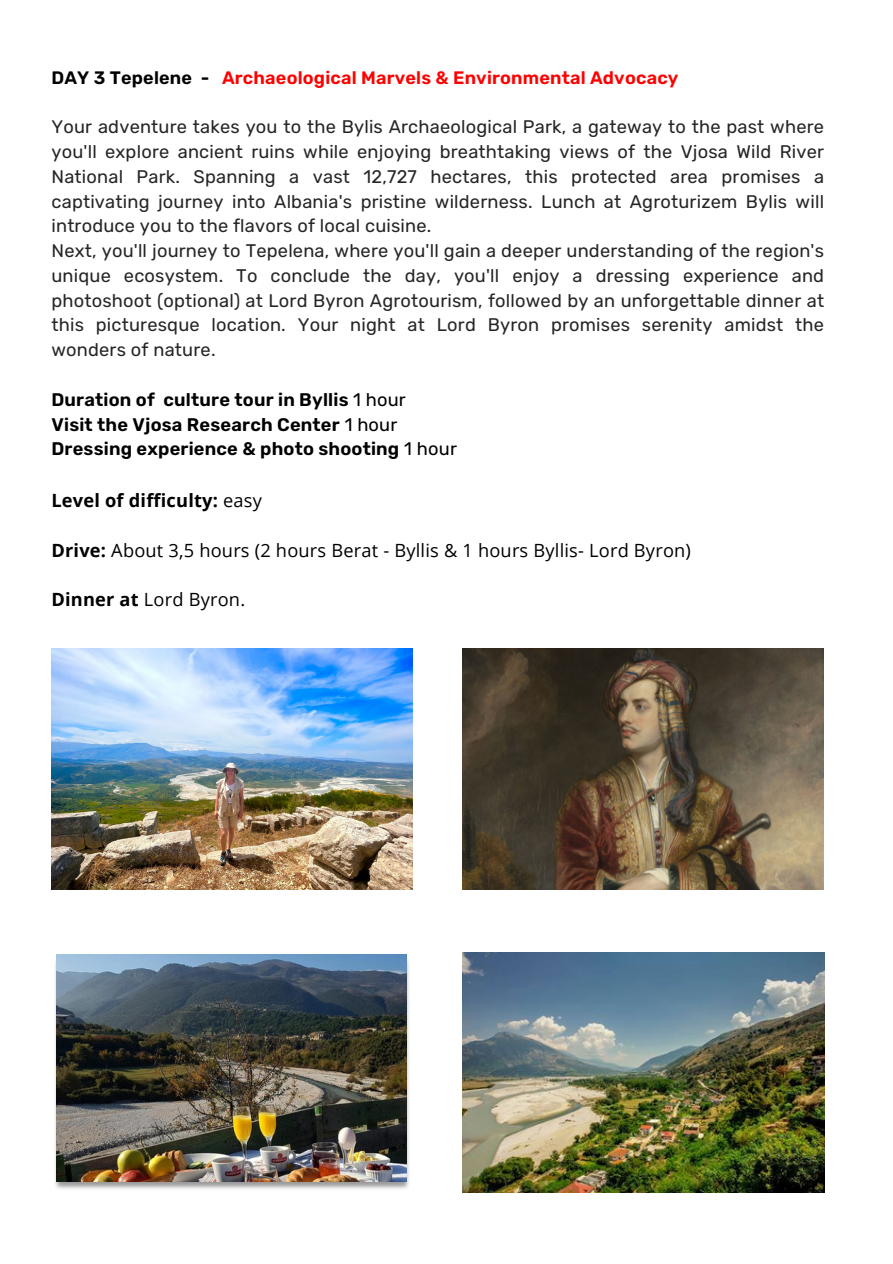
<style>
.page{position:relative;width:893px;height:1264px;background:#fff}
.page>*{position:absolute;margin:0;border:0;box-sizing:border-box;transform-origin:0 0}
.t1{font:18.3px/24.8px "Rubik";letter-spacing:.01em;color:#262626;text-align:justify}
.t2{font:600 18.3px "Rubik";letter-spacing:.01em;color:#000}
.t3{font:18.3px "Open Sans";letter-spacing:.01em;color:#000}
.t4{font:700 18.3px "Open Sans";letter-spacing:.01em;color:#000}
.t5{font:600 18px "Rubik";letter-spacing:.01em;color:#f00}
.s1{color:#000}
.s2{font-weight:400}
.s3{font-weight:700}
</style>
<div class="page">
<img style="left:51px;top:648px;width:362px;height:241px">
<img style="left:55px;top:954px;width:354px;height:235px">
<img style="left:57px;top:954px;width:350px;height:227px">
<img style="left:462px;top:952px;width:361px;height:240px">
<img style="left:462px;top:648px;width:361px;height:241px">
<p class="t5" style="left:51px;top:68px;width:628px"><span class="s1">DAY 3 Tepelene -</span> Archaeological Marvels &amp; Environmental Advocacy</p>
<p class="t1" style="left:51px;top:115px;width:774px">Your adventure takes you to the Bylis Archaeological Park, a gateway to the past where you'll explore ancient ruins while enjoying breathtaking views of the Vjosa Wild River National Park. Spanning a vast 12,727 hectares, this protected area promises a captivating journey into Albania's pristine wilderness. Lunch at Agroturizem Bylis will introduce you to the flavors of local cuisine.</p>
<p class="t1" style="left:51px;top:238px;width:774px">Next, you'll journey to Tepelena, where you'll gain a deeper understanding of the region's unique ecosystem. To conclude the day, you'll enjoy a dressing experience and photoshoot (optional) at Lord Byron Agrotourism, followed by an unforgettable dinner at this picturesque location. Your night at Lord Byron promises serenity amidst the wonders of nature.</p>
<p class="t2" style="left:51px;top:388px;width:356px">Duration of culture tour in Byllis <span class="s2">1 hour</span></p>
<p class="t2" style="left:51px;top:413px;width:347px">Visit the Vjosa Research Center <span class="s2">1 hour</span></p>
<p class="t2" style="left:51px;top:438px;width:407px">Dressing experience &amp; photo shooting <span class="s2">1 hour</span></p>
<p class="t4" style="left:51px;top:487px;width:212px">Level of difficulty: <span class="s2">easy</span></p>
<p class="t3" style="left:51px;top:537px;width:641px"><span class="s3">Drive:</span> About 3,5 hours (2 hours Berat - Byllis &amp; 1 hours Byllis- Lord Byron)</p>
<p class="t3" style="left:51px;top:586px;width:195px"><span class="s3">Dinner at</span> Lord Byron.</p>
</div>
